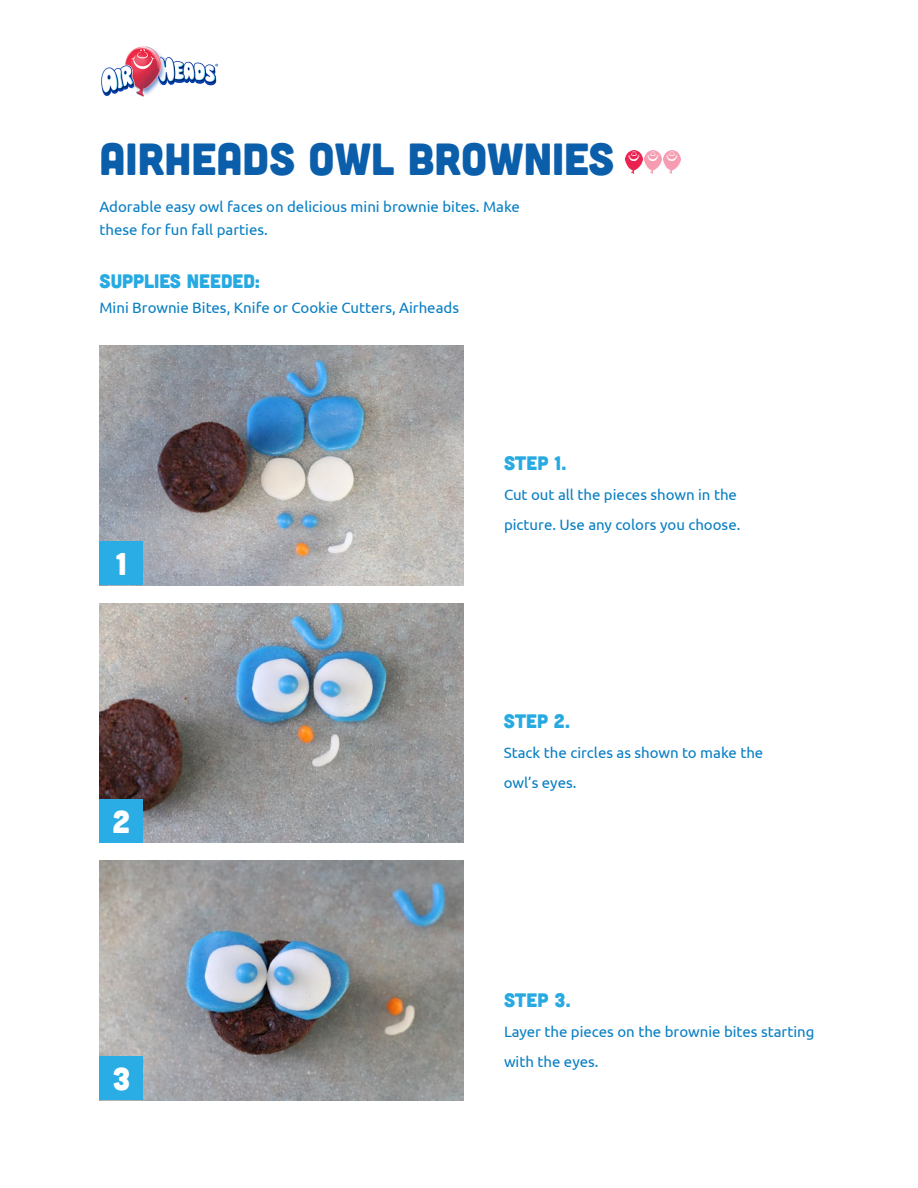
<style>
.page{position:relative;width:918px;height:1188px;background:#fff}
.page>*{position:absolute;margin:0;border:0;box-sizing:border-box;transform-origin:0 0}
.t1{font:45px "Cubano";color:#0b5eaa}
.t2{font:31.5px "Cubano";color:#fff}
.t3{font:19.5px "Cubano";color:#27aae1}
.t4{font:15px/30px "Ubuntu";color:#077ec3}
</style>
<div class="page">
<img style="left:625px;top:150px;width:17px;height:24px">
<img style="left:644px;top:150px;width:17px;height:24px">
<img style="left:664px;top:150px;width:17px;height:24px">
<img style="left:100px;top:346px;width:363px;height:239px">
<img style="left:100px;top:603px;width:363px;height:240px">
<img style="left:100px;top:861px;width:363px;height:239px">
<div style="left:100px;top:542px;width:43px;height:43px;background:#29ade4"></div>
<div style="left:100px;top:799px;width:43px;height:44px;background:#29ade4"></div>
<div style="left:100px;top:1056px;width:43px;height:44px;background:#29ade4"></div>
<img style="left:101px;top:46px;width:118px;height:51px">
<h1 class="t1" style="left:100px;top:131px;width:516px">AIRHEADS OWL BROWNIES</h1>
<p class="t4" style="left:100px;top:195px;width:422px;line-height:22.5px">Adorable easy owl faces on delicious mini brownie bites. Make these for fun fall parties.</p>
<h3 class="t3" style="left:100px;top:269px;width:162px">SUPPLIES NEEDED:</h3>
<p class="t4" style="left:100px;top:293px;width:361px">Mini Brownie Bites, Knife or Cookie Cutters, Airheads</p>
<h2 class="t2" style="left:115px;top:544px;width:13px">1</h2>
<h2 class="t2" style="left:112px;top:801px;width:19px">2</h2>
<h3 class="t3" style="left:504px;top:451px;width:64px">STEP 1.</h3>
<p class="t4" style="left:504px;top:479px;width:238px">Cut out all the pieces shown in the picture. Use any colors you choose.</p>
<h3 class="t3" style="left:504px;top:708px;width:67px">STEP 2.</h3>
<p class="t4" style="left:504px;top:737px;width:261px">Stack the circles as shown to make the owl’s eyes.</p>
<h2 class="t2" style="left:112px;top:1059px;width:20px">3</h2>
<h3 class="t3" style="left:504px;top:988px;width:68px">STEP 3.</h3>
<p class="t4" style="left:504px;top:1016px;width:312px">Layer the pieces on the brownie bites starting with the eyes.</p>
</div>
